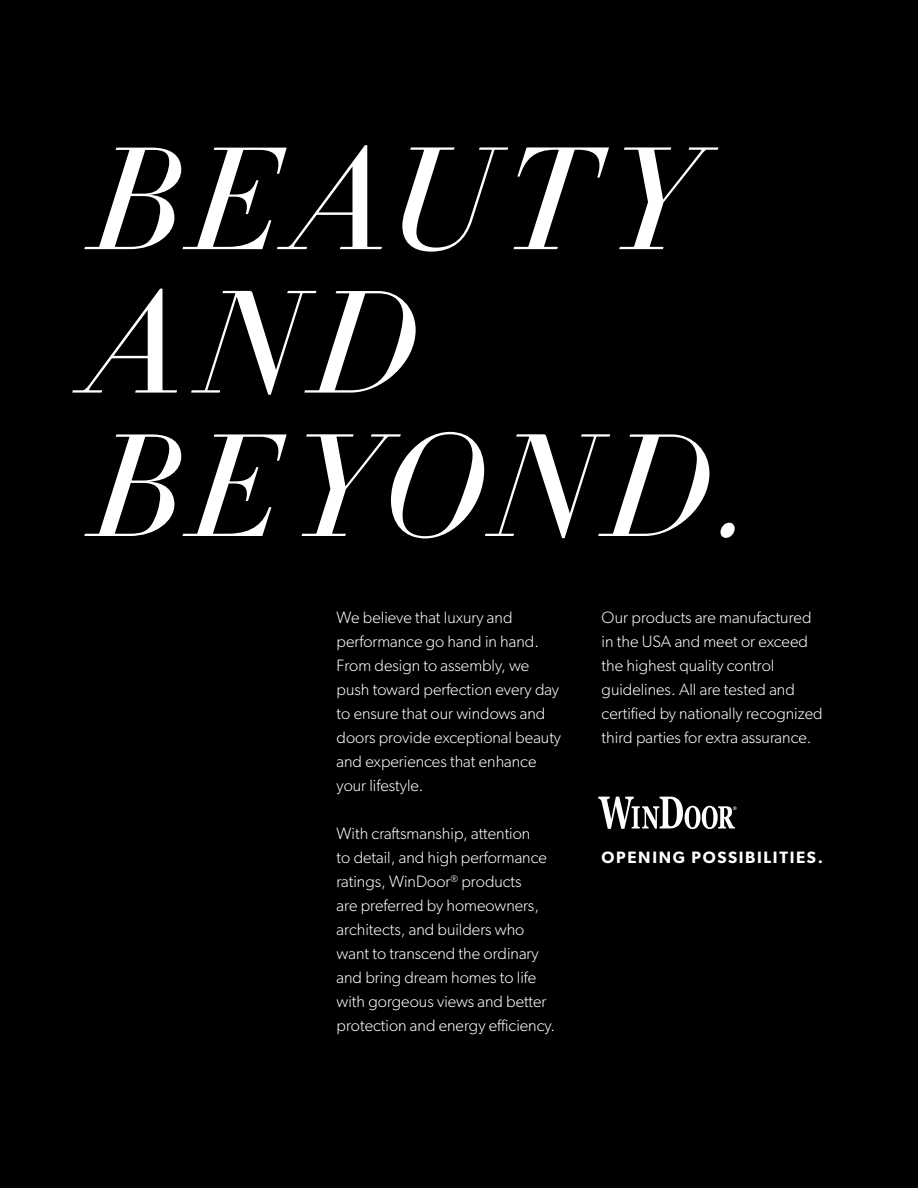
<style>
.page{position:relative;width:918px;height:1188px;background:#000}
.page>*{position:absolute;margin:0;border:0;box-sizing:border-box;transform-origin:0 0}
.t1{font:143.4px/143.4px "Didot HTF L16 Light Ital";letter-spacing:.055em;color:#fff}
.t2{font:300 16.5px/24px "Gibson";color:#fff}
.t3{font:600 16.5px "Gibson";letter-spacing:.1em;color:#fff}
</style>
<div class="page">
<svg style="left:598px;top:797px;width:139px;height:32px"></svg>
<p class="t1" style="left:93px;top:133px;width:655px">BEAUTY<br>AND<br>BEYOND.</p>
<p class="t2" style="left:337px;top:605px;width:226px">We believe that luxury and performance go hand in hand.<br>From design to assembly, we push toward perfection every day to ensure that our windows and doors provide exceptional beauty and experiences that enhance your lifestyle.</p>
<p class="t2" style="left:337px;top:821px;width:220px">With craftsmanship, attention<br>to detail, and high performance ratings, WinDoor<sup>®</sup> products<br>are preferred by homeowners, architects, and builders who want to transcend the ordinary and bring dream homes to life with gorgeous views and better protection and energy efficiency.</p>
<p class="t2" style="left:602px;top:605px;width:223px">Our products are manufactured in the USA and meet or exceed the highest quality control guidelines. All are tested and certified by nationally recognized third parties for extra assurance.</p>
<p class="t3" style="left:602px;top:847px;width:223px">OPENING POSSIBILITIES.</p>
</div>
